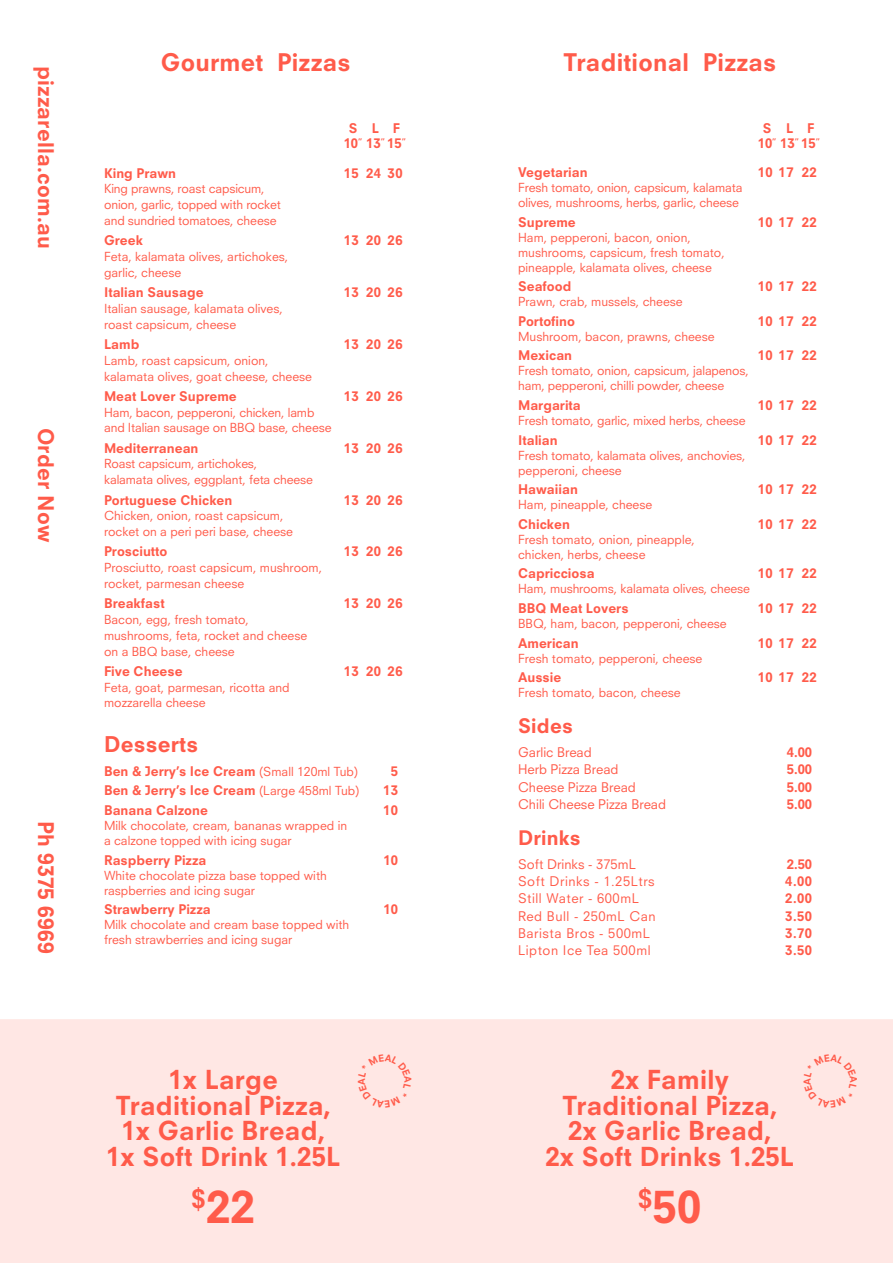
<style>
.page{position:relative;width:893px;height:1263px;background:#fff}
.page>*{position:absolute;margin:0;border:0;box-sizing:border-box;transform-origin:0 0}
.t1{font:800 43.5px "Neuzeit SLT Std";color:#ff5b4a}
.t2{font:800 25.5px/25.5px "Neuzeit SLT Std";letter-spacing:.01em;color:#ff5b4a;text-align:center}
.t3{font:800 23.7px "Neuzeit SLT Std";letter-spacing:.01em;color:#ff5b4a}
.t4{font:800 21.15px "Neuzeit SLT Std";letter-spacing:.01em;color:#ff5b4a}
.t5{font:800 21px "Neuzeit SLT Std";letter-spacing:.01em;color:#ff5b4a}
.t6{font:800 19.5px "Neuzeit SLT Std";letter-spacing:.01em;color:#ff5b4a}
.t7{font:800 13.05px/15px "Neuzeit SLT Std";color:#ff5b4a;text-align:center}
.t8{font:13.05px "Neuzeit SLT Std";letter-spacing:.04em;color:#ff5b4a}
.t9{font:13.05px "Neuzeit SLT Std";color:#ff5b4a}
.t10{font:12.15px/15.8px "Neuzeit SLT Std";color:#ff5b4a}
.s1{font-weight:400;font-size:12.15px}
</style>
<div class="page">
<div style="left:0;top:1019px;width:893px;height:244px;background:#ffe7e4"></div>
<div style="left:803px;top:1054px;width:54px;height:54px;background:#ffe7e4"></div>
<div style="left:358px;top:1054px;width:53px;height:54px;background:#ffe7e4"></div>
<h3 class="t5" style="left:59px;top:66px;width:184px;rotate:90deg">pizzarella.com.au</h3>
<h3 class="t5" style="left:59px;top:427px;width:116px;rotate:90deg">Order Now</h3>
<h3 class="t5" style="left:59px;top:821px;width:135px;rotate:90deg">Ph 9375 6969</h3>
<h3 class="t3" style="left:161px;top:48px;width:191px">Gourmet Pizzas</h3>
<h3 class="t3" style="left:563px;top:48px;width:215px">Traditional Pizzas</h3>
<p class="t7" style="left:344px;top:121px;width:64px">SLF<br>10<sup>”</sup> 13<sup>”</sup> 15<sup>”</sup></p>
<p class="t7" style="left:758px;top:121px;width:64px">SLF<br>10<sup>”</sup> 13<sup>”</sup> 15<sup>”</sup></p>
<p class="t7" style="left:104px;top:165px;width:74px">King Prawn</p>
<p class="t7" style="left:344px;top:165px;width:60px">15 24 30</p>
<p class="t10" style="left:104px;top:181px;width:178px">King prawns, roast capsicum, onion, garlic, topped with rocket and sundried tomatoes, cheese</p>
<p class="t7" style="left:104px;top:233px;width:40px">Greek</p>
<p class="t7" style="left:344px;top:233px;width:60px">13 20 26</p>
<p class="t10" style="left:104px;top:249px;width:186px">Feta, kalamata olives, artichokes, garlic, cheese</p>
<p class="t7" style="left:104px;top:285px;width:101px">Italian Sausage</p>
<p class="t7" style="left:344px;top:285px;width:60px">13 20 26</p>
<p class="t10" style="left:104px;top:300px;width:180px">Italian sausage, kalamata olives, roast capsicum, cheese</p>
<p class="t7" style="left:104px;top:337px;width:37px">Lamb</p>
<p class="t7" style="left:344px;top:337px;width:60px">13 20 26</p>
<p class="t10" style="left:104px;top:352px;width:209px">Lamb, roast capsicum, onion, kalamata olives, goat cheese, cheese</p>
<p class="t7" style="left:104px;top:388px;width:134px">Meat Lover Supreme</p>
<p class="t7" style="left:344px;top:388px;width:60px">13 20 26</p>
<p class="t10" style="left:104px;top:404px;width:229px">Ham, bacon, pepperoni, chicken, lamb and Italian sausage on BBQ base, cheese</p>
<p class="t7" style="left:104px;top:440px;width:96px">Mediterranean</p>
<p class="t7" style="left:344px;top:440px;width:60px">13 20 26</p>
<p class="t10" style="left:104px;top:456px;width:210px">Roast capsicum, artichokes,<br>kalamata olives, eggplant, feta cheese</p>
<p class="t7" style="left:104px;top:492px;width:130px">Portuguese Chicken</p>
<p class="t7" style="left:344px;top:492px;width:60px">13 20 26</p>
<p class="t10" style="left:104px;top:508px;width:190px">Chicken, onion, roast capsicum, rocket on a peri peri base, cheese</p>
<p class="t7" style="left:104px;top:544px;width:65px">Prosciutto</p>
<p class="t7" style="left:344px;top:544px;width:60px">13 20 26</p>
<p class="t10" style="left:104px;top:560px;width:220px">Prosciutto, roast capsicum, mushroom, rocket, parmesan cheese</p>
<p class="t7" style="left:104px;top:596px;width:62px">Breakfast</p>
<p class="t7" style="left:344px;top:596px;width:60px">13 20 26</p>
<p class="t10" style="left:104px;top:612px;width:205px">Bacon, egg, fresh tomato, mushrooms, feta, rocket and cheese on a BBQ base, cheese</p>
<p class="t7" style="left:104px;top:663px;width:80px">Five Cheese</p>
<p class="t7" style="left:344px;top:663px;width:60px">13 20 26</p>
<p class="t10" style="left:104px;top:679px;width:187px">Feta, goat, parmesan, ricotta and mozzarella cheese</p>
<h3 class="t4" style="left:104px;top:731px;width:96px">Desserts</h3>
<p class="t7" style="left:104px;top:763px;width:256px">Ben &amp; Jerry’s Ice Cream <span class="s1">(Small 120ml Tub)</span></p>
<p class="t7" style="left:391px;top:763px;width:9px">5</p>
<p class="t7" style="left:104px;top:783px;width:257px">Ben &amp; Jerry’s Ice Cream <span class="s1">(Large 458ml Tub)</span></p>
<p class="t7" style="left:383px;top:783px;width:16px">13</p>
<p class="t7" style="left:104px;top:802px;width:105px">Banana Calzone</p>
<p class="t7" style="left:383px;top:802px;width:16px">10</p>
<p class="t10" style="left:104px;top:818px;width:245px;line-height:15px">Milk chocolate, cream, bananas wrapped in a calzone topped with icing sugar</p>
<p class="t7" style="left:104px;top:852px;width:104px">Raspberry Pizza</p>
<p class="t7" style="left:384px;top:852px;width:16px">10</p>
<p class="t10" style="left:104px;top:867px;width:224px;line-height:15px">White chocolate pizza base topped with raspberries and icing sugar</p>
<p class="t7" style="left:104px;top:902px;width:108px">Strawberry Pizza</p>
<p class="t7" style="left:384px;top:902px;width:16px">10</p>
<p class="t10" style="left:104px;top:917px;width:247px;line-height:15px">Milk chocolate and cream base topped with fresh strawberries and icing sugar</p>
<p class="t7" style="left:518px;top:165px;width:71px">Vegetarian</p>
<p class="t7" style="left:758px;top:165px;width:60px">10 17 22</p>
<p class="t10" style="left:518px;top:180px;width:226px;line-height:15px">Fresh tomato, onion, capsicum, kalamata olives, mushrooms, herbs, garlic, cheese</p>
<p class="t7" style="left:518px;top:214px;width:59px">Supreme</p>
<p class="t7" style="left:758px;top:214px;width:60px">10 17 22</p>
<p class="t10" style="left:518px;top:229px;width:208px;line-height:15px">Ham, pepperoni, bacon, onion, mushrooms, capsicum, fresh tomato, pineapple, kalamata olives, cheese</p>
<p class="t7" style="left:518px;top:279px;width:55px">Seafood</p>
<p class="t7" style="left:758px;top:279px;width:60px">10 17 22</p>
<p class="t10" style="left:518px;top:294px;width:166px">Prawn, crab, mussels, cheese</p>
<p class="t7" style="left:518px;top:313px;width:58px">Portofino</p>
<p class="t7" style="left:758px;top:313px;width:60px">10 17 22</p>
<p class="t10" style="left:518px;top:328px;width:198px">Mushroom, bacon, prawns, cheese</p>
<p class="t7" style="left:518px;top:348px;width:56px">Mexican</p>
<p class="t7" style="left:758px;top:348px;width:60px">10 17 22</p>
<p class="t10" style="left:518px;top:363px;width:232px;line-height:15px">Fresh tomato, onion, capsicum, jalapenos, ham, pepperoni, chilli powder, cheese</p>
<p class="t7" style="left:518px;top:398px;width:64px">Margarita</p>
<p class="t7" style="left:758px;top:398px;width:60px">10 17 22</p>
<p class="t10" style="left:518px;top:412px;width:229px">Fresh tomato, garlic, mixed herbs, cheese</p>
<p class="t7" style="left:518px;top:432px;width:41px">Italian</p>
<p class="t7" style="left:758px;top:432px;width:60px">10 17 22</p>
<p class="t10" style="left:518px;top:447px;width:229px;line-height:15px">Fresh tomato, kalamata olives, anchovies, pepperoni, cheese</p>
<p class="t7" style="left:518px;top:482px;width:61px">Hawaiian</p>
<p class="t7" style="left:758px;top:482px;width:60px">10 17 22</p>
<p class="t10" style="left:518px;top:497px;width:136px">Ham, pineapple, cheese</p>
<p class="t7" style="left:518px;top:516px;width:53px">Chicken</p>
<p class="t7" style="left:758px;top:516px;width:60px">10 17 22</p>
<p class="t10" style="left:518px;top:532px;width:178px;line-height:15px">Fresh tomato, onion, pineapple, chicken, herbs, cheese</p>
<p class="t7" style="left:518px;top:566px;width:78px">Capricciosa</p>
<p class="t7" style="left:758px;top:566px;width:60px">10 17 22</p>
<p class="t10" style="left:518px;top:581px;width:233px">Ham, mushrooms, kalamata olives, cheese</p>
<p class="t7" style="left:518px;top:601px;width:112px">BBQ Meat Lovers</p>
<p class="t7" style="left:758px;top:601px;width:60px">10 17 22</p>
<p class="t10" style="left:518px;top:615px;width:210px">BBQ, ham, bacon, pepperoni, cheese</p>
<p class="t7" style="left:518px;top:635px;width:62px">American</p>
<p class="t7" style="left:758px;top:635px;width:60px">10 17 22</p>
<p class="t10" style="left:518px;top:650px;width:186px">Fresh tomato, pepperoni, cheese</p>
<p class="t7" style="left:518px;top:670px;width:45px">Aussie</p>
<p class="t7" style="left:758px;top:670px;width:60px">10 17 22</p>
<p class="t10" style="left:518px;top:685px;width:164px">Fresh tomato, bacon, cheese</p>
<h3 class="t6" style="left:518px;top:714px;width:56px">Sides</h3>
<p class="t9" style="left:518px;top:744px;width:75px">Garlic Bread</p>
<p class="t7" style="left:787px;top:745px;width:27px">4.00</p>
<p class="t9" style="left:518px;top:761px;width:102px">Herb Pizza Bread</p>
<p class="t7" style="left:787px;top:762px;width:27px">5.00</p>
<p class="t9" style="left:518px;top:779px;width:119px">Cheese Pizza Bread</p>
<p class="t7" style="left:787px;top:779px;width:27px">5.00</p>
<p class="t9" style="left:518px;top:796px;width:150px">Chili Cheese Pizza Bread</p>
<p class="t7" style="left:787px;top:796px;width:27px">5.00</p>
<h3 class="t6" style="left:518px;top:826px;width:64px">Drinks</h3>
<p class="t9" style="left:518px;top:856px;width:119px">Soft Drinks - 375mL</p>
<p class="t7" style="left:787px;top:856px;width:27px">2.50</p>
<p class="t8" style="left:518px;top:873px;width:138px">Soft Drinks - 1.25Ltrs</p>
<p class="t7" style="left:785px;top:874px;width:28px">4.00</p>
<p class="t8" style="left:518px;top:890px;width:122px">Still Water - 600mL</p>
<p class="t7" style="left:785px;top:891px;width:28px">2.00</p>
<p class="t8" style="left:518px;top:908px;width:139px">Red Bull - 250mL Can</p>
<p class="t7" style="left:785px;top:908px;width:28px">3.50</p>
<p class="t8" style="left:518px;top:925px;width:133px">Barista Bros - 500mL</p>
<p class="t7" style="left:785px;top:925px;width:28px">3.70</p>
<p class="t8" style="left:518px;top:942px;width:134px">Lipton Ice Tea 500ml</p>
<p class="t7" style="left:785px;top:943px;width:28px">3.50</p>
<h2 class="t2" style="left:106px;top:1067px;width:236px">1x Large<br>Traditional Pizza,<br>1x Garlic Bread,<br>1x Soft Drink 1.25L</h2>
<h2 class="t2" style="left:545px;top:1067px;width:250px">2x Family<br>Traditional Pizza,<br>2x Garlic Bread,<br>2x Soft Drinks 1.25L</h2>
<h1 class="t1" style="left:192px;top:1180px;width:65px"><sup>$</sup>22</h1>
<h1 class="t1" style="left:638px;top:1180px;width:65px"><sup>$</sup>50</h1>
</div>
